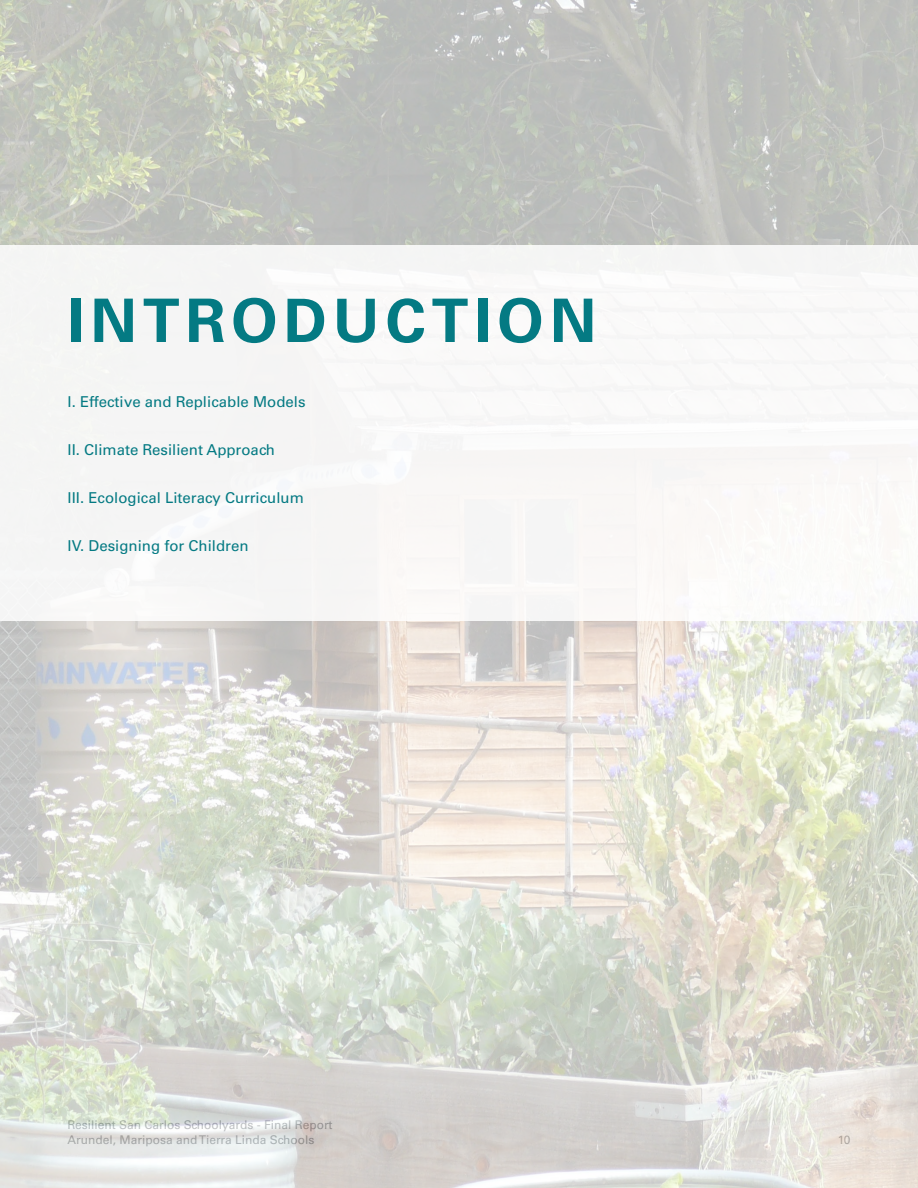
<style>
.page{position:relative;width:918px;height:1188px;background:#fff}
.page>*{position:absolute;margin:0;border:0;box-sizing:border-box;transform-origin:0 0}
.t1{font:700 60px "Univers LT Pro 65";letter-spacing:.1em;color:#047a83}
.t2{font:15px "Univers LT Std";color:#047a83}
.t3{font:12px/14.4px "Univers LT Std";color:#a7a9ac}
</style>
<div class="page">
<img style="left:0;top:0;width:918px;height:1188px">
<div style="left:0;top:246px;width:918px;height:375px;background:#f7f7f6"></div>
<h1 class="t1" style="left:68px;top:279px;width:530px">INTRODUCTION</h1>
<p class="t2" style="left:68px;top:393px;width:240px">I. Effective and Replicable Models</p>
<p class="t2" style="left:68px;top:441px;width:209px">II. Climate Resilient Approach</p>
<p class="t2" style="left:68px;top:489px;width:238px">III. Ecological Literacy Curriculum</p>
<p class="t2" style="left:68px;top:537px;width:183px">IV. Designing for Children</p>
<p class="t3" style="left:68px;top:1118px;width:266px">Resilient San Carlos Schoolyards - Final Report<br>Arundel, Mariposa and Tierra Linda Schools</p>
<p class="t3" style="left:838px;top:1132px;width:14px">10</p>
</div>
